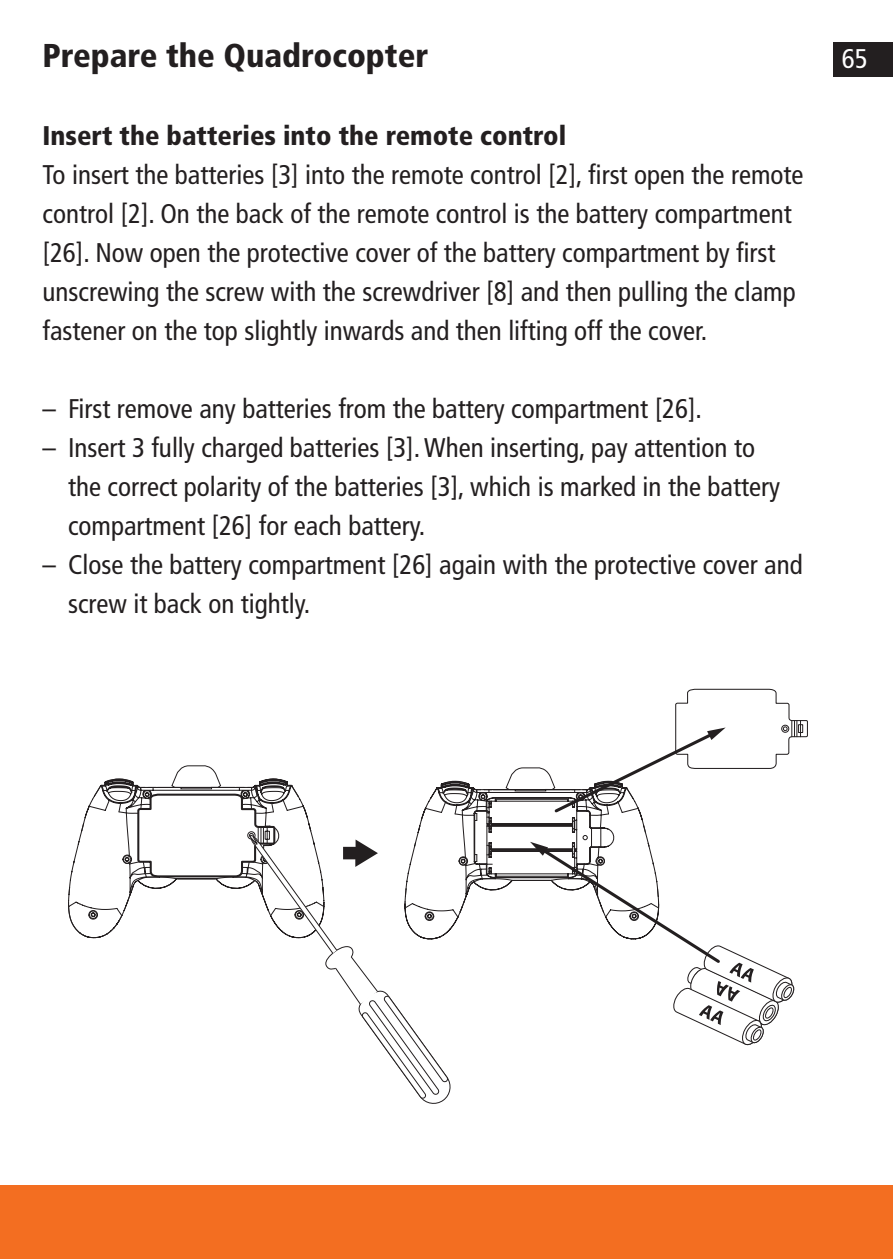
<style>
.page{position:relative;width:893px;height:1259px;background:#fff}
.page>*{position:absolute;margin:0;border:0;box-sizing:border-box;transform-origin:0 0}
.t1{font:900 condensed 33px "Frutiger LT";color:#231f20}
.t2{font:condensed 27px/39px "Frutiger LT";color:#231f20}
.t3{font:900 condensed 27px "Frutiger LT";color:#231f20}
.t4{font:condensed 27px "Frutiger LT";color:#fff}
</style>
<div class="page">
<div style="left:0;top:1184px;width:893px;height:75px;background:#f36e21"></div>
<div style="left:833px;top:43px;width:60px;height:34px;background:#231f20"></div>
<svg style="left:68px;top:688px;width:740px;height:416px"></svg>
<p class="t1" style="left:43px;top:36px;width:387px">Prepare the Quadrocopter</p>
<p class="t4" style="left:842px;top:43px;width:27px">65</p>
<p class="t3" style="left:43px;top:120px;width:525px">Insert the batteries into the remote control</p>
<p class="t2" style="left:43px;top:156px;width:762px">To insert the batteries [3] into the remote control [2], first open the remote control [2]. On the back of the remote control is the battery compartment [26]. Now open the protective cover of the battery compartment by first unscrewing the screw with the screwdriver [8] and then pulling the clamp fastener on the top slightly inwards and then lifting off the cover.</p>
<p class="t2" style="left:43px;top:390px;width:661px">– First remove any batteries from the battery compartment [26].</p>
<p class="t2" style="left:68px;top:429px;width:713px;text-indent:-26px">– Insert 3 fully charged batteries [3]. When inserting, pay attention to the correct polarity of the batteries [3], which is marked in the battery compartment [26] for each battery.</p>
<p class="t2" style="left:68px;top:546px;width:736px;text-indent:-26px">– Close the battery compartment [26] again with the protective cover and screw it back on tightly.</p>
</div>
